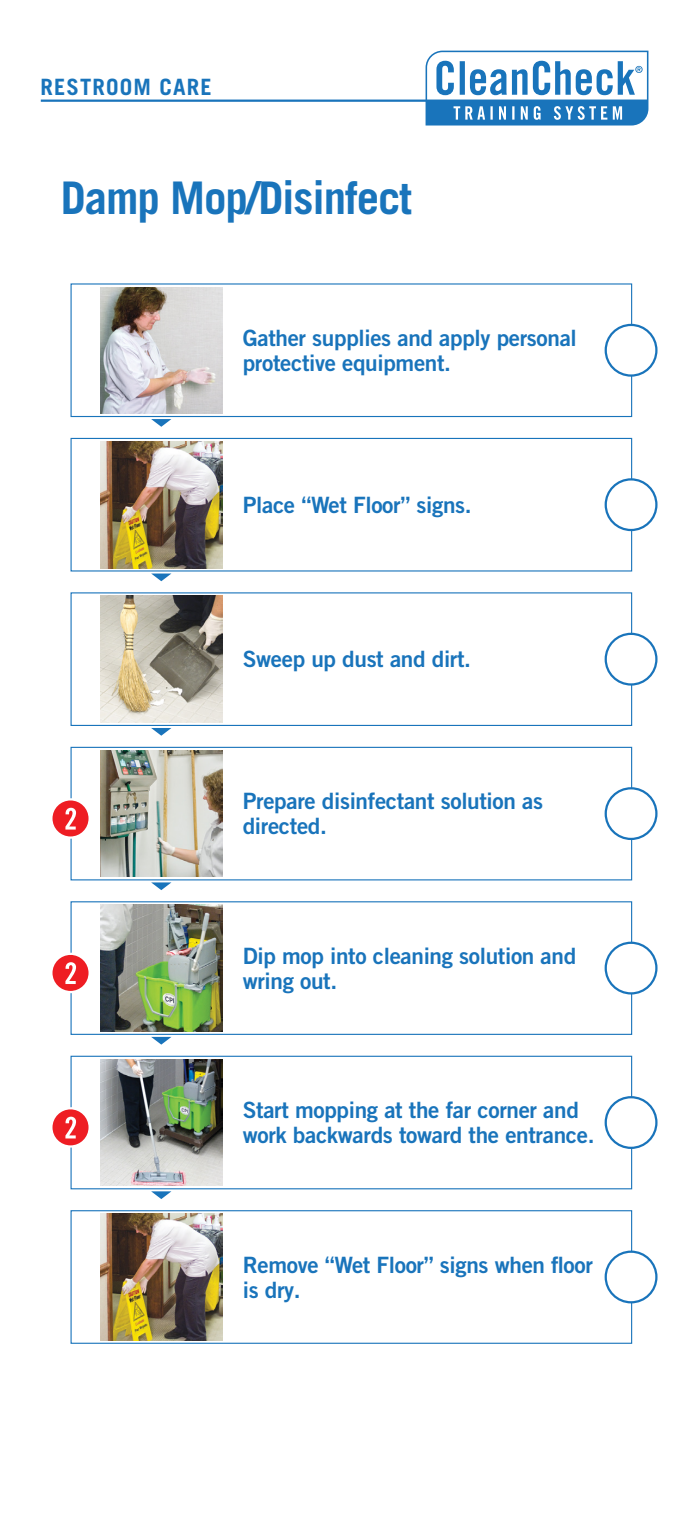
<style>
.page{position:relative;width:689px;height:1539px;background:#fff}
.page>*{position:absolute;margin:0;border:0;box-sizing:border-box;transform-origin:0 0}
.t1{font:700 45px "Trade Gothic LT Pro";letter-spacing:-.025em;color:#1974bb}
.t2{font:22.5px/24.8px "Trade Gothic LT Pro Bd 2";letter-spacing:-.015em;color:#1974bb}
.t3{font:700 22.5px "Trade Gothic LT Pro";letter-spacing:.05em;color:#1974bb}
</style>
<div class="page">
<svg style="left:425px;top:51px;width:223px;height:75px"></svg>
<hr style="left:41px;top:100px;width:385px;height:2px;background:#1974bb">
<svg style="left:151px;top:419px;width:20px;height:8px"></svg>
<div style="left:70px;top:283px;width:562px;height:134px;border:1px solid #1974bb"></div>
<img style="left:100px;top:287px;width:122px;height:126px">
<div style="left:605px;top:325px;width:51px;height:51px;background:#fff;border-radius:50%"></div>
<div style="left:604px;top:324px;width:53px;height:53px;border:2px solid #1974bb;border-radius:50%"></div>
<svg style="left:151px;top:882px;width:20px;height:8px"></svg>
<div style="left:70px;top:747px;width:562px;height:133px;border:1px solid #1974bb"></div>
<img style="left:100px;top:750px;width:122px;height:127px">
<div style="left:605px;top:788px;width:51px;height:51px;background:#fff;border-radius:50%"></div>
<div style="left:604px;top:787px;width:53px;height:53px;border:2px solid #1974bb;border-radius:50%"></div>
<svg style="left:152px;top:574px;width:19px;height:7px"></svg>
<div style="left:70px;top:438px;width:562px;height:134px;border:1px solid #1974bb"></div>
<div style="left:605px;top:479px;width:51px;height:51px;background:#fff;border-radius:50%"></div>
<div style="left:604px;top:478px;width:53px;height:53px;border:2px solid #1974bb;border-radius:50%"></div>
<svg style="left:151px;top:1037px;width:20px;height:8px"></svg>
<div style="left:70px;top:901px;width:562px;height:134px;border:1px solid #1974bb"></div>
<img style="left:100px;top:905px;width:122px;height:126px">
<div style="left:605px;top:943px;width:51px;height:50px;background:#fff;border-radius:50%"></div>
<div style="left:604px;top:942px;width:53px;height:53px;border:2px solid #1974bb;border-radius:50%"></div>
<div style="left:70px;top:1210px;width:562px;height:134px;border:1px solid #1974bb"></div>
<img style="left:100px;top:1214px;width:122px;height:126px">
<div style="left:605px;top:1252px;width:51px;height:50px;background:#fff;border-radius:50%"></div>
<div style="left:604px;top:1251px;width:53px;height:52px;border:2px solid #1974bb;border-radius:50%"></div>
<svg style="left:151px;top:728px;width:20px;height:8px"></svg>
<div style="left:70px;top:592px;width:562px;height:134px;border:1px solid #1974bb"></div>
<img style="left:100px;top:596px;width:122px;height:126px">
<div style="left:605px;top:634px;width:51px;height:50px;background:#fff;border-radius:50%"></div>
<div style="left:604px;top:633px;width:53px;height:53px;border:2px solid #1974bb;border-radius:50%"></div>
<svg style="left:151px;top:1191px;width:20px;height:8px"></svg>
<div style="left:70px;top:1056px;width:562px;height:133px;border:1px solid #1974bb"></div>
<img style="left:100px;top:1059px;width:122px;height:127px">
<div style="left:605px;top:1097px;width:51px;height:51px;background:#fff;border-radius:50%"></div>
<div style="left:604px;top:1096px;width:53px;height:53px;border:2px solid #1974bb;border-radius:50%"></div>
<img style="left:100px;top:442px;width:122px;height:126px">
<svg style="left:50px;top:798px;width:41px;height:41px"></svg>
<svg style="left:65px;top:808px;width:11px;height:22px"></svg>
<svg style="left:50px;top:953px;width:41px;height:40px"></svg>
<svg style="left:65px;top:962px;width:11px;height:22px"></svg>
<svg style="left:50px;top:1107px;width:41px;height:41px"></svg>
<svg style="left:65px;top:1117px;width:11px;height:21px"></svg>
<p class="t3" style="left:40px;top:73px;width:173px">RESTROOM CARE</p>
<p class="t1" style="left:61px;top:171px;width:352px">Damp Mop/Disinfect</p>
<p class="t2" style="left:243px;top:325px;width:335px">Gather supplies and apply personal protective equipment.</p>
<p class="t2" style="left:243px;top:492px;width:230px">Place “Wet Floor” signs.</p>
<p class="t2" style="left:243px;top:647px;width:230px">Sweep up dust and dirt.</p>
<p class="t2" style="left:243px;top:789px;width:302px">Prepare disinfectant solution as directed.</p>
<p class="t2" style="left:243px;top:943px;width:335px">Dip mop into cleaning solution and wring out.</p>
<p class="t2" style="left:243px;top:1098px;width:353px">Start mopping at the far corner and work backwards toward the entrance.</p>
<p class="t2" style="left:243px;top:1252px;width:351px">Remove “Wet Floor” signs when floor is dry.</p>
</div>
